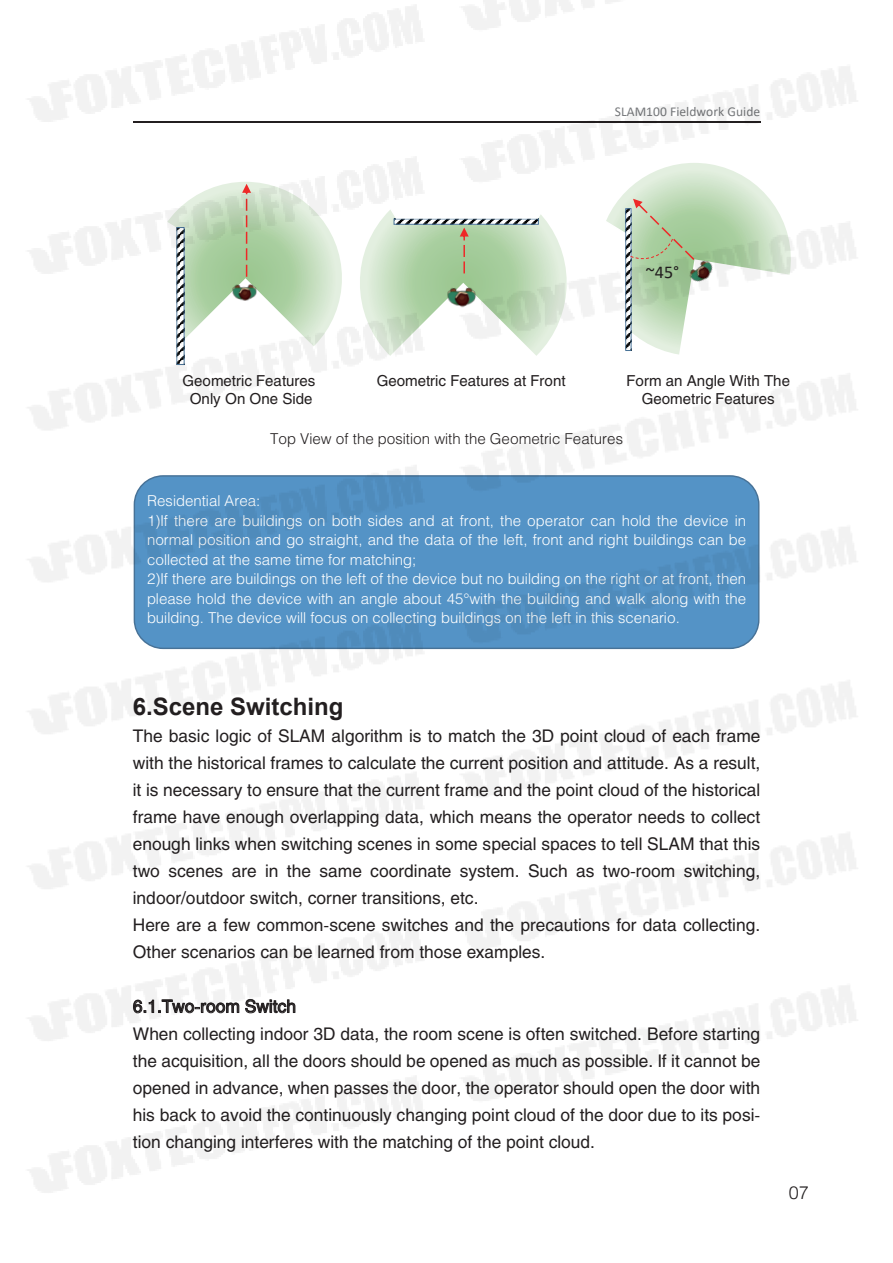
<style>
.page{position:relative;width:893px;height:1263px;background:#fff}
.page>*{position:absolute;margin:0;border:0;box-sizing:border-box;transform-origin:0 0}
.t1{font:700 24px "Arial";color:#231f20}
.t2{font:18px "Calibri";color:#231f20}
.t3{font:18px "Helios Light C";color:#231f20}
.t4{font:17.25px/27px "Helios";color:#231f20}
.t5{font:15px/19.5px "Helios Light C";color:#fff}
.t6{font:15px/18px "Helios";color:#231f20;text-align:center}
.t7{font:15px "Helios Light C";color:#231f20}
.t8{font:13.5px "Calibri";letter-spacing:.005em;color:#76787b}
</style>
<div class="page">
<img style="left:27px;top:0;width:831px;height:1193px">
<p class="t8" style="left:615px;top:102px;width:147px">SLAM100 Fieldwork Guide</p>
<p class="t2" style="left:646px;top:259px;width:35px">~45°</p>
<p class="t6" style="left:183px;top:371px;width:134px">Geometric Features<br>Only On One Side</p>
<p class="t6" style="left:377px;top:371px;width:190px">Geometric Features at Front</p>
<p class="t6" style="left:627px;top:371px;width:165px">Form an Angle With The<br>Geometric Features</p>
<p class="t7" style="left:270px;top:430px;width:354px">Top View of the position with the Geometric Features</p>
<p class="t5" style="left:147px;top:491px;width:601px">Residential Area:<br>1)If there are buildings on both sides and at front, the operator can hold the device in normal position and go straight, and the data of the left, front and right buildings can be collected at the same time for matching;<br>2)If there are buildings on the left of the device but no building on the right or at front, then please hold the device with an angle about 45°with the building and walk along with the building. The device will focus on collecting buildings on the left in this scenario.</p>
<h1 class="t1" style="left:133px;top:690px;width:212px">6.Scene Switching</h1>
<p class="t4" style="left:133px;top:722px;width:629px">The basic logic of SLAM algorithm is to match the 3D point cloud of each frame with the historical frames to calculate the current position and attitude. As a result, it is necessary to ensure that the current frame and the point cloud of the historical frame have enough overlapping data, which means the operator needs to collect enough links when switching scenes in some special spaces to tell SLAM that this two scenes are in the same coordinate system. Such as two-room switching, indoor/outdoor switch, corner transitions, etc.<br>Here are a few common-scene switches and the precautions for data collecting.<br>Other scenarios can be learned from those examples.</p>
<p class="t4" style="left:133px;top:992px;width:629px">6.1.Two-room Switch<br>When collecting indoor 3D data, the room scene is often switched. Before starting the acquisition, all the doors should be opened as much as possible. If it cannot be opened in advance, when passes the door, the operator should open the door with his back to avoid the continuously changing point cloud of the door due to its posi&shy;tion changing interferes with the matching of the point cloud.</p>
<p class="t3" style="left:789px;top:1181px;width:22px">07</p>
</div>
